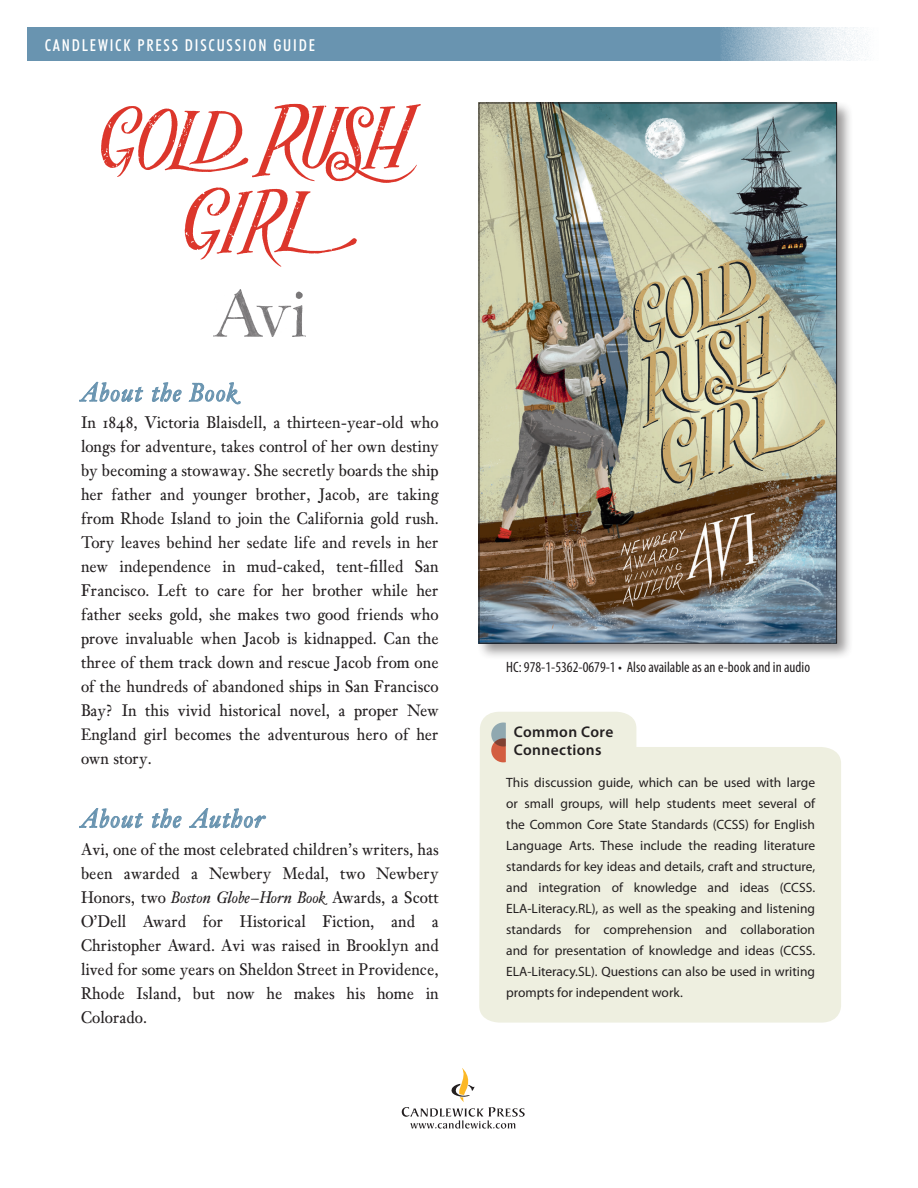
<style>
.page{position:relative;width:918px;height:1188px;background:#fff}
.page>*{position:absolute;margin:0;border:0;box-sizing:border-box;transform-origin:0 0}
.t1{font:italic 25.5px "Archetype";letter-spacing:.05em;color:#6994b0}
.text{font:16.5px/24px "Archetype";color:#231f20;text-align:justify}
.t2{font:500 condensed 16.5px "Futura BT";letter-spacing:.11em;color:#fff}
.t3{font:600 15.45px/18px "Myriad Pro";letter-spacing:.025em;color:#231f20}
.cc_in_box{font:condensed 15px "Myriad Pro";color:#231f20}
.cc_in_box-2{font:13.5px/21px "Myriad Pro";color:#231f20;text-align:justify}
.s1{font-style:italic}
</style>
<div class="page">
<svg style="left:27px;top:27px;width:841px;height:34px;background:#799fb8"></svg>
<svg style="left:479px;top:712px;width:362px;height:311px;background:#eff0e2"></svg>
<svg style="left:491px;top:723px;width:15px;height:39px"></svg>
<div style="left:477px;top:101px;width:377px;height:559px;background:#231f20;opacity:.47"></div>
<img style="left:481px;top:105px;width:354px;height:536px">
<svg style="left:402px;top:1068px;width:123px;height:61px"></svg>
<img style="left:214px;top:289px;width:92px;height:48px">
<img style="left:101px;top:103px;width:320px;height:80px">
<img style="left:185px;top:178px;width:182px;height:89px">
<svg style="left:79px;top:381px;width:64px;height:21px"></svg>
<svg style="left:152px;top:382px;width:30px;height:20px"></svg>
<svg style="left:188px;top:382px;width:53px;height:22px"></svg>
<svg style="left:79px;top:808px;width:64px;height:21px"></svg>
<svg style="left:152px;top:808px;width:30px;height:21px"></svg>
<svg style="left:189px;top:808px;width:77px;height:21px"></svg>
<p class="t2" style="left:45px;top:35px;width:272px">CANDLEWICK PRESS DISCUSSION GUIDE</p>
<h1 class="t1" style="left:81px;top:377px;width:159px">About the Book</h1>
<p class="text" style="left:81px;top:411px;width:359px">In 1848, Victoria Blaisdell, a thirteen-year-old who longs for adventure, takes control of her own destiny by becoming a stowaway. She secretly boards the ship her father and younger brother, Jacob, are taking from Rhode Island to join the California gold rush.<br>Tory leaves behind her sedate life and revels in her new independence in mud-caked, tent-filled San Francisco. Left to care for her brother while her father seeks gold, she makes two good friends who prove invaluable when Jacob is kidnapped. Can the three of them track down and rescue Jacob from one of the hundreds of abandoned ships in San Francisco Bay? In this vivid historical novel, a proper New England girl becomes the adventurous hero of her own story.</p>
<h1 class="t1" style="left:81px;top:803px;width:186px">About the Author</h1>
<p class="text" style="left:81px;top:837px;width:359px">Avi, one of the most celebrated children’s writers, has been awarded a Newbery Medal, two Newbery Honors, two <span class="s1">Boston Globe–Horn Book</span> Awards, a Scott O’Dell Award for Historical Fiction, and a Christopher Award. Avi was raised in Brooklyn and lived for some years on Sheldon Street in Providence, Rhode Island, but now he makes his home in Colorado.</p>
<p class="cc_in_box" style="left:506px;top:658px;width:305px">HC: 978-1-5362-0679-1 • Also available as an e-book and in audio</p>
<p class="t3" style="left:514px;top:723px;width:101px">Common Core<br>Connections</p>
<p class="cc_in_box-2" style="left:506px;top:771px;width:310px">This discussion guide, which can be used with large or small groups, will help students meet several of the Common Core State Standards (CCSS) for English Language Arts. These include the reading literature standards for key ideas and details, craft and structure, and integration of knowledge and ideas (CCSS.<br>ELA-Literacy.RL), as well as the speaking and listening standards for comprehension and collaboration and for presentation of knowledge and ideas (CCSS.<br>ELA-Literacy.SL). Questions can also be used in writing prompts for independent work.</p>
</div>
